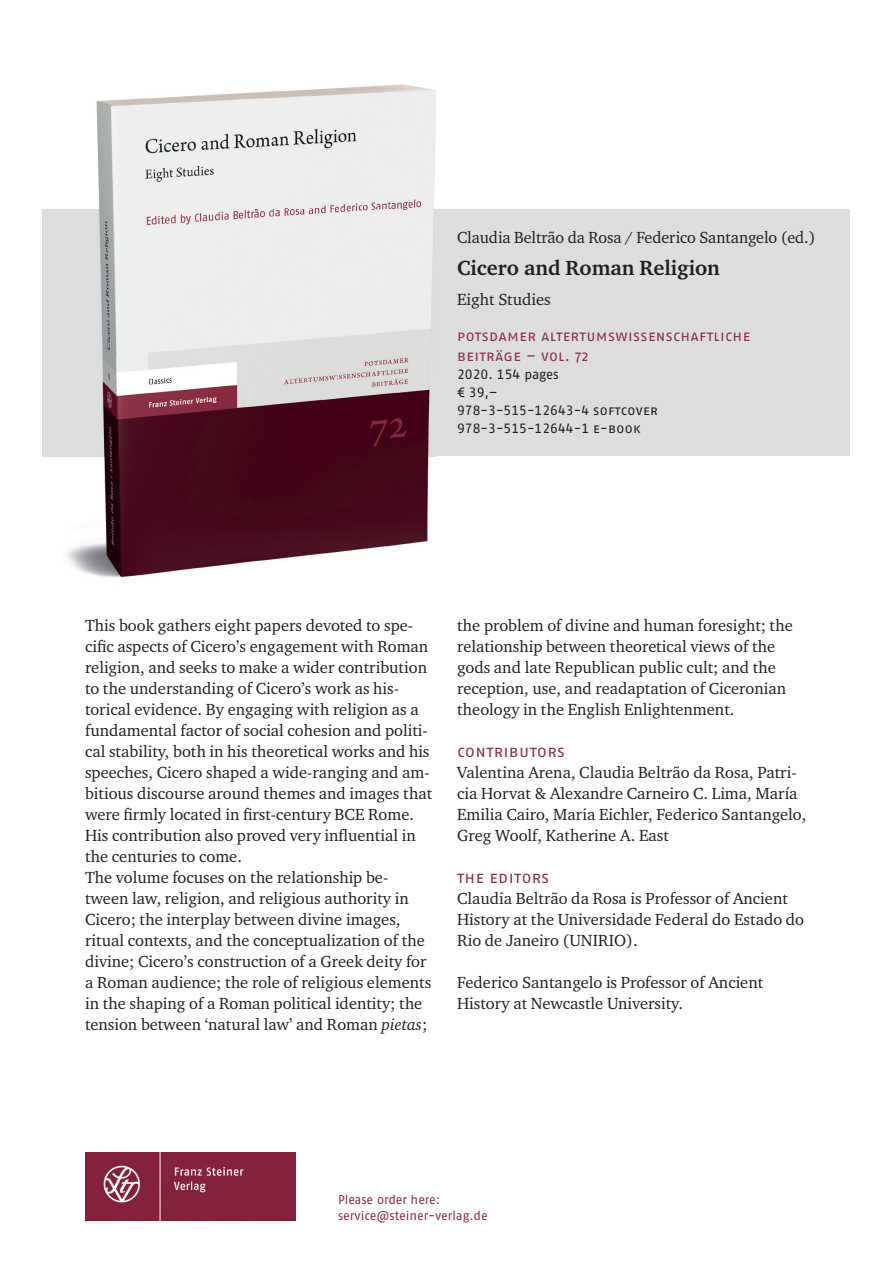
<style>
.page{position:relative;width:893px;height:1263px;background:#fff}
.page>*{position:absolute;margin:0;border:0;box-sizing:border-box;transform-origin:0 0}
.t1{font:700 21px "Charter ITC Pro";color:#231f20}
.t2{font:16.5px/21px "Charter ITC Pro";color:#231f20}
.t3{font:16.5px "Fago Pro";letter-spacing:.025em;color:#8d2f45}
.t4{font:15px/19.5px "Fago Pro";letter-spacing:.025em;color:#8d2f45}
.t5{font:13.5px/18px "Fago Pro";color:#231f20}
.t6{font:12.75px/16.5px "Fago Pro";color:#8d2f45}
.s1{font-style:italic}
</style>
<div class="page">
<div style="left:43px;top:210px;width:807px;height:246px;background:#dcdddf"></div>
<img style="left:85px;top:1152px;width:211px;height:68px">
<img style="left:43px;top:85px;width:393px;height:493px">
<p class="t2" style="left:457px;top:226px;width:360px">Claudia Beltrão da Rosa / Federico Santangelo (ed.)</p>
<p class="t1" style="left:457px;top:255px;width:264px">Cicero and Roman Religion</p>
<p class="t2" style="left:457px;top:288px;width:95px">Eight Studies</p>
<p class="t4" style="left:457px;top:326px;width:295px">potsdamer altertumswissenschaftliche beiträge – vol. 72</p>
<p class="t5" style="left:457px;top:365px;width:202px">2020. 154 pages<br>€ 39,–<br>978-3-515-12643-4 softcover<br>978-3-515-12644-1 e-book</p>
<p class="t2" style="left:85px;top:614px;width:349px">This book gathers eight papers devoted to spe&shy;cific aspects of Cicero’s engagement with Roman religion, and seeks to make a wider contribution to the understanding of Cicero’s work as his&shy;torical evidence. By engaging with religion as a fundamental factor of social cohesion and politi&shy;cal stability, both in his theoretical works and his speeches, Cicero shaped a wide-ranging and am&shy;bitious discourse around themes and images that were firmly located in first-century BCE Rome.<br>His contribution also proved very influential in the centuries to come.<br>The volume focuses on the relationship be&shy;tween law, religion, and religious authority in Cicero; the interplay between divine images, ritual contexts, and the conceptualization of the divine; Cicero’s construction of a Greek deity for a Roman audience; the role of religious elements in the shaping of a Roman political identity; the tension between ‘natural law’ and Roman <span class="s1">pietas</span>;</p>
<p class="t2" style="left:457px;top:614px;width:337px">the problem of divine and human foresight; the relationship between theoretical views of the gods and late Republican public cult; and the reception, use, and readaptation of Ciceronian theology in the English Enlightenment.</p>
<p class="t3" style="left:457px;top:741px;width:109px">contributors</p>
<p class="t2" style="left:457px;top:761px;width:351px">Valentina Arena, Claudia Beltrão da Rosa, Patri&shy;cia Horvat &amp; Alexandre Carneiro C. Lima, María Emilia Cairo, Maria Eichler, Federico Santangelo, Greg Woolf, Katherine A. East</p>
<p class="t3" style="left:457px;top:867px;width:94px">the editors</p>
<p class="t2" style="left:457px;top:887px;width:349px">Claudia Beltrão da Rosa is Professor of Ancient<br>History at the Universidade Federal do Estado do<br>Rio de Janeiro (UNIRIO).</p>
<p class="t2" style="left:457px;top:971px;width:308px">Federico Santangelo is Professor of Ancient<br>History at Newcastle University.</p>
<p class="t6" style="left:338px;top:1191px;width:151px">Please order here: service@steiner-verlag.de</p>
</div>
